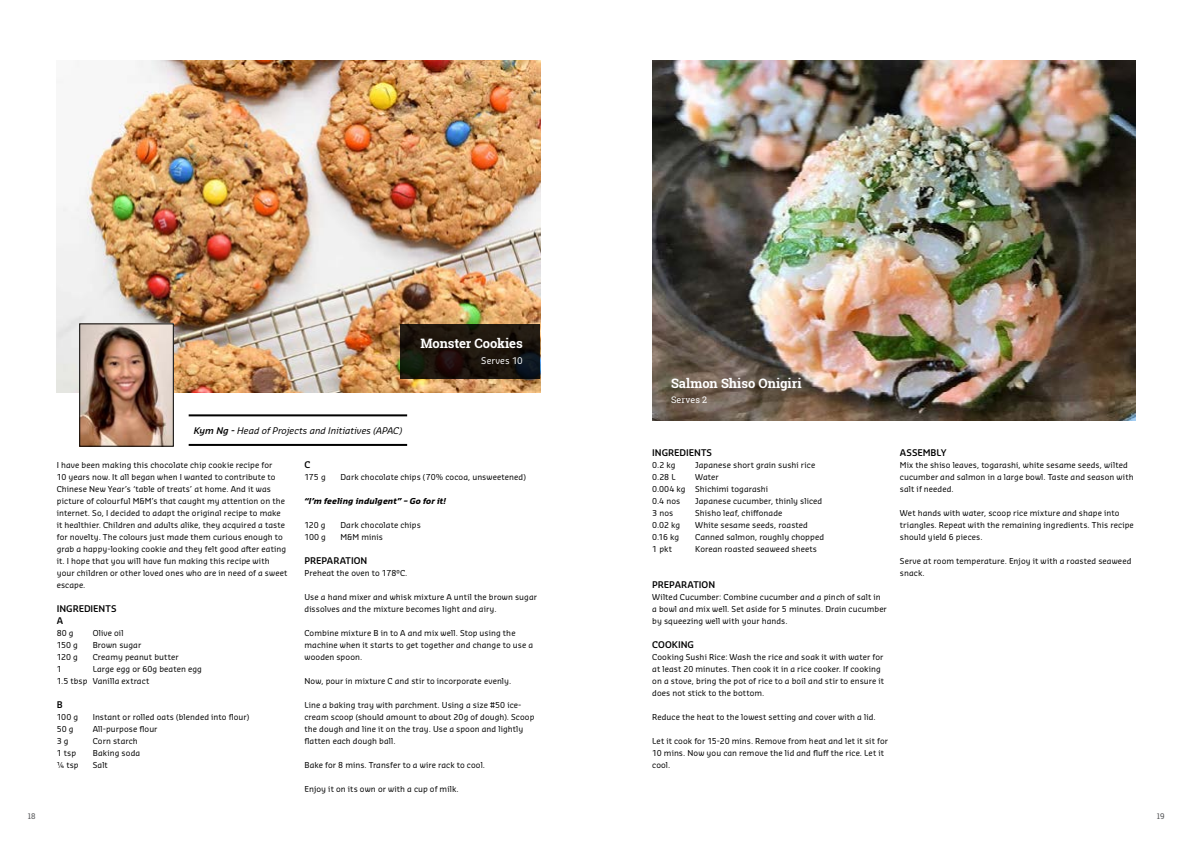
<style>
.page{position:relative;width:1191px;height:842px;background:#fff}
.page>*{position:absolute;margin:0;border:0;box-sizing:border-box;transform-origin:0 0}
.t1{font:700 13px "Roboto Slab";letter-spacing:-.005em;color:#fff}
.t2{font:600 9px/12px "Sansa Pro";color:#000}
.t3{font:italic 9px "Sansa Pro";letter-spacing:.005em;color:#000}
.t4{font:9px "Sansa Pro";letter-spacing:.01em;color:#fff}
.t5{font:9px "Roboto Slab";letter-spacing:.005em;color:#fff}
.t6{font:8px/12px "Sansa Pro";letter-spacing:.01em;color:#000}
.t7{font:italic 700 8px "Sansa Pro";letter-spacing:.005em;color:#000}
.t8{font:8px "Roboto Slab";color:#58595b}
.s1{font-weight:600}
</style>
<div class="page">
<img style="left:57px;top:61px;width:483px;height:331px">
<img style="left:82px;top:326px;width:89px;height:118px">
<svg style="left:400px;top:324px;width:140px;height:54px;background:#1a140d"></svg>
<hr style="left:189px;top:414px;width:218px;height:2px;background:#000">
<hr style="left:189px;top:444px;width:218px;height:2px;background:#000">
<img style="left:652px;top:61px;width:483px;height:360px">
<h1 class="t1" style="left:420px;top:334px;width:104px">Monster Cookies</h1>
<p class="t4" style="left:481px;top:355px;width:43px">Serves 10</p>
<p class="t3" style="left:194px;top:424px;width:210px"><span class="s1">Kym Ng -</span> Head of Projects and Initiatives (APAC)</p>
<p class="t6" style="left:57px;top:459px;width:232px">I have been making this chocolate chip cookie recipe for<br>10 years now. It all began when I wanted to contribute to Chinese New Year’s ‘table of treats’ at home. And it was picture of colourful M&amp;M’s that caught my attention on the internet. So, I decided to adapt the original recipe to make it healthier. Children and adults alike, they acquired a taste for novelty. The colours just made them curious enough to grab a happy-looking cookie and they felt good after eating it. I hope that you will have fun making this recipe with your children or other loved ones who are in need of a sweet escape.</p>
<p class="t2" style="left:57px;top:602px;width:61px">INGREDIENTS<br>A</p>
<p class="t6" style="left:57px;top:627px;width:18px">80 g</p>
<p class="t6" style="left:93px;top:627px;width:32px">Olive oil</p>
<p class="t6" style="left:57px;top:639px;width:23px">150 g</p>
<p class="t6" style="left:93px;top:639px;width:50px">Brown sugar</p>
<p class="t6" style="left:57px;top:651px;width:23px">120 g</p>
<p class="t6" style="left:93px;top:651px;width:87px">Creamy peanut butter</p>
<p class="t6" style="left:57px;top:663px;width:6px">1</p>
<p class="t6" style="left:57px;top:663px;width:147px;text-indent:36px">Large egg or 60g beaten egg<br>1.5 tbsp Vanilla extract</p>
<p class="t2" style="left:57px;top:698px;width:7px">B</p>
<p class="t6" style="left:57px;top:711px;width:23px">100 g</p>
<p class="t6" style="left:93px;top:711px;width:158px">Instant or rolled oats (blended into flour)</p>
<p class="t6" style="left:57px;top:723px;width:18px">50 g</p>
<p class="t6" style="left:93px;top:723px;width:66px">All-purpose flour</p>
<p class="t6" style="left:57px;top:735px;width:13px">3 g</p>
<p class="t6" style="left:93px;top:735px;width:47px">Corn starch</p>
<p class="t6" style="left:57px;top:747px;width:21px">1 tsp</p>
<p class="t6" style="left:93px;top:747px;width:49px">Baking soda</p>
<p class="t6" style="left:57px;top:759px;width:23px">¼ tsp</p>
<p class="t6" style="left:93px;top:759px;width:17px">Salt</p>
<p class="t2" style="left:304px;top:458px;width:7px">C</p>
<p class="t6" style="left:304px;top:471px;width:23px">175 g</p>
<p class="t6" style="left:340px;top:471px;width:187px">Dark chocolate chips (70% cocoa, unsweetened)</p>
<p class="t7" style="left:304px;top:496px;width:143px">“I’m feeling indulgent” – Go for it!</p>
<p class="t6" style="left:304px;top:519px;width:23px">120 g</p>
<p class="t6" style="left:340px;top:519px;width:82px">Dark chocolate chips</p>
<p class="t6" style="left:304px;top:531px;width:23px">100 g</p>
<p class="t6" style="left:340px;top:531px;width:44px">M&amp;M minis</p>
<p class="t2" style="left:304px;top:554px;width:64px">PREPARATION</p>
<p class="t6" style="left:304px;top:567px;width:104px">Preheat the oven to 178°C.</p>
<p class="t6" style="left:304px;top:591px;width:234px">Use a hand mixer and whisk mixture A until the brown sugar dissolves and the mixture becomes light and airy.</p>
<p class="t6" style="left:304px;top:627px;width:230px">Combine mixture B in to A and mix well. Stop using the machine when it starts to get together and change to use a wooden spoon.</p>
<p class="t6" style="left:304px;top:675px;width:208px">Now, pour in mixture C and stir to incorporate evenly.</p>
<p class="t6" style="left:304px;top:699px;width:231px">Line a baking tray with parchment. Using a size #50 ice&shy;cream scoop (should amount to about 20g of dough). Scoop the dough and line it on the tray. Use a spoon and lightly flatten each dough ball.</p>
<p class="t6" style="left:304px;top:759px;width:182px">Bake for 8 mins. Transfer to a wire rack to cool.</p>
<p class="t6" style="left:304px;top:783px;width:156px">Enjoy it on its own or with a cup of milk.</p>
<h1 class="t1" style="left:671px;top:374px;width:132px">Salmon Shiso Onigiri</h1>
<p class="t5" style="left:671px;top:393px;width:38px">Serves 2</p>
<p class="t2" style="left:652px;top:446px;width:61px">INGREDIENTS</p>
<p class="t6" style="left:652px;top:459px;width:25px">0.2 kg</p>
<p class="t6" style="left:695px;top:459px;width:122px">Japanese short grain sushi rice</p>
<p class="t6" style="left:652px;top:471px;width:25px">0.28 L</p>
<p class="t6" style="left:652px;top:471px;width:117px;text-indent:43px">Water<br>0.004 kg Shichimi togarashi<br>0.4 nos</p>
<p class="t6" style="left:695px;top:495px;width:128px">Japanese cucumber, thinly sliced</p>
<p class="t6" style="left:652px;top:507px;width:23px">3 nos</p>
<p class="t6" style="left:695px;top:507px;width:89px">Shisho leaf, chiffonade</p>
<p class="t6" style="left:652px;top:519px;width:29px">0.02 kg</p>
<p class="t6" style="left:695px;top:519px;width:114px">White sesame seeds, roasted</p>
<p class="t6" style="left:652px;top:531px;width:28px">0.16 kg</p>
<p class="t6" style="left:695px;top:531px;width:130px">Canned salmon, roughly chopped</p>
<p class="t6" style="left:652px;top:543px;width:21px">1 pkt</p>
<p class="t6" style="left:695px;top:543px;width:123px">Korean roasted seaweed sheets</p>
<p class="t2" style="left:652px;top:578px;width:64px">PREPARATION</p>
<p class="t6" style="left:652px;top:591px;width:236px">Wilted Cucumber: Combine cucumber and a pinch of salt in a bowl and mix well. Set aside for 5 minutes. Drain cucumber by squeezing well with your hands.</p>
<p class="t2" style="left:652px;top:638px;width:43px">COOKING</p>
<p class="t6" style="left:652px;top:651px;width:233px">Cooking Sushi Rice: Wash the rice and soak it with water for at least 20 minutes. Then cook it in a rice cooker. If cooking on a stove, bring the pot of rice to a boil and stir to ensure it does not stick to the bottom.</p>
<p class="t6" style="left:652px;top:711px;width:225px">Reduce the heat to the lowest setting and cover with a lid.</p>
<p class="t6" style="left:652px;top:735px;width:237px">Let it cook for 15-20 mins. Remove from heat and let it sit for<br>10 mins. Now you can remove the lid and fluff the rice. Let it cool.</p>
<p class="t2" style="left:900px;top:446px;width:48px">ASSEMBLY</p>
<p class="t6" style="left:900px;top:459px;width:235px">Mix the shiso leaves, togarashi, white sesame seeds, wilted cucumber and salmon in a large bowl. Taste and season with salt if needed.</p>
<p class="t6" style="left:900px;top:507px;width:235px">Wet hands with water, scoop rice mixture and shape into triangles. Repeat with the remaining ingredients. This recipe should yield 6 pieces.</p>
<p class="t6" style="left:900px;top:555px;width:233px">Serve at room temperature. Enjoy it with a roasted seaweed snack.</p>
<p class="t8" style="left:28px;top:810px;width:9px">18</p>
<p class="t8" style="left:1156px;top:810px;width:9px">19</p>
</div>
